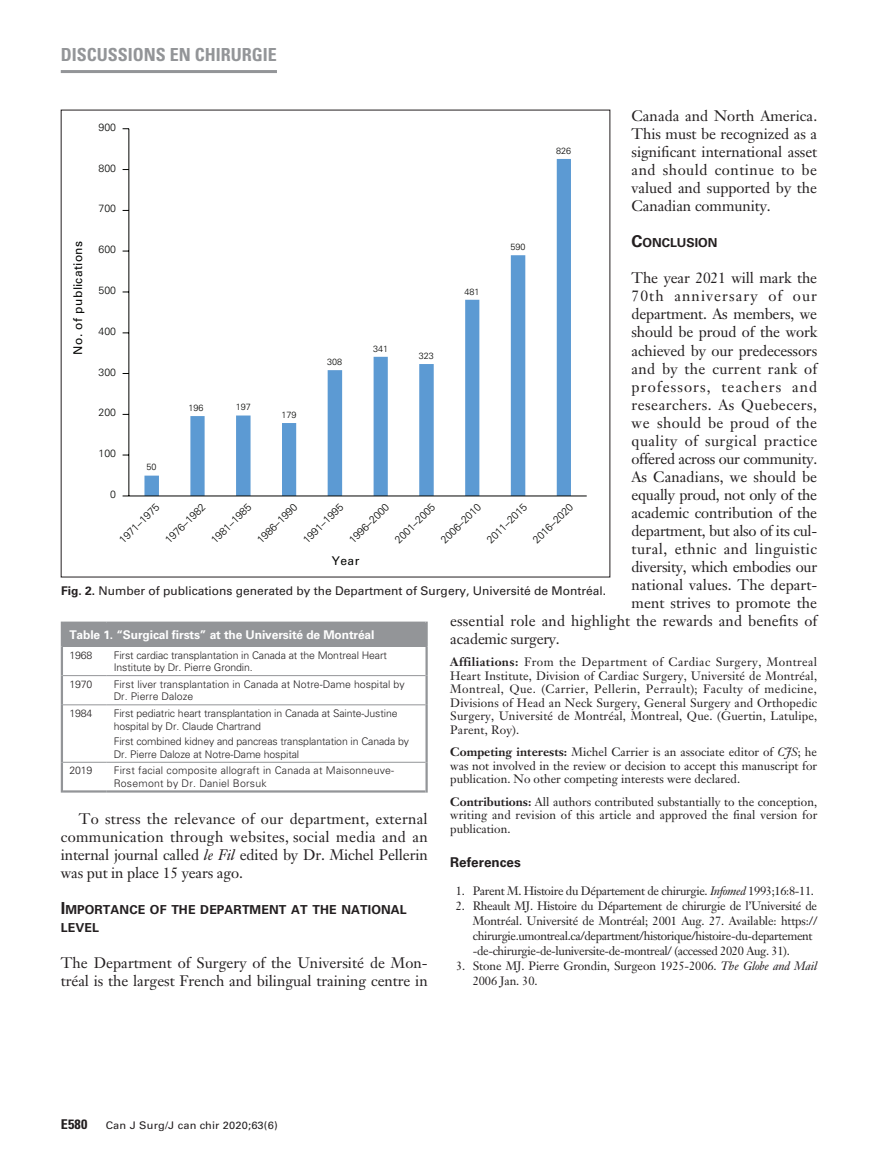
<style>
.page{position:relative;width:878px;height:1175px;background:#fff}
.page>*{position:absolute;margin:0;border:0;box-sizing:border-box;transform-origin:0 0}
.t1{font:700 condensed 18px "Univers LT Std";color:#939598}
.t2{font:15px/18px "Janson Text LT Std";letter-spacing:-.005em;color:#231f20;text-align:justify}
.t3{font:15px "Janson Text LT Std";letter-spacing:.03em;color:#231f20}
.t4{font:15px "Janson Text LT Std";letter-spacing:.025em;color:#231f20}
.t5{font:15px "Janson Text LT Std";letter-spacing:.075em;color:#231f20}
.t6{font:15px "Janson Text LT Std";letter-spacing:.07em;color:#231f20}
.t7{font:700 13.5px "Univers LT Std";color:#231f20}
.t8{font:700 condensed 13.5px "Univers LT Std";color:#231f20;scale:1.05 1}
.t9{font:700 12.3px/18px "Univers LT Std";letter-spacing:.005em;color:#231f20}
.t10{font:12px/13.5px "Janson Text LT Std";letter-spacing:-.015em;color:#231f20;text-align:justify}
.t11{font:12px "Univers LT Std";color:#231f20}
.t12{font:700 12px "Univers LT Std";letter-spacing:-.01em;color:#fff}
.t13{font:12px "Univers LT Std";letter-spacing:.035em;color:#040503}
.t14{font:300 10.5px/12.6px "Univers LT Std";letter-spacing:-.01em;color:#231f20}
.t15{font:300 10.5px "Univers LT Std";color:#040503}
.t16{font:300 10.5px/12.6px "Univers LT Std";letter-spacing:.02em;color:#231f20}
.t17{font:10.5px "Univers LT Std";letter-spacing:.015em;color:#231f20;scale:1.05 1}
.t18{font:300 9px "Univers LT Std";color:#040503}
.s1{font-size:16.5px}
.s2{font-weight:700}
.s3{font-style:italic}
</style>
<div class="page">
<hr style="left:61px;top:70px;width:216px;height:3px;background:#939598">
<div style="left:62px;top:622px;width:364px;height:24px;background:#939598"></div>
<hr style="left:61px;top:646px;width:2px;height:29px;background:#939598">
<hr style="left:425px;top:646px;width:3px;height:29px;background:#939598">
<hr style="left:61px;top:675px;width:2px;height:30px;background:#939598">
<hr style="left:425px;top:675px;width:3px;height:30px;background:#939598">
<hr style="left:61px;top:705px;width:2px;height:57px;background:#939598">
<hr style="left:425px;top:705px;width:3px;height:57px;background:#939598">
<hr style="left:425px;top:621px;width:3px;height:25px;background:#939598">
<hr style="left:63px;top:675px;width:43px;height:1px;background:#939598">
<hr style="left:106px;top:675px;width:319px;height:1px;background:#939598">
<hr style="left:63px;top:704px;width:43px;height:1px;background:#939598">
<hr style="left:63px;top:621px;width:43px;height:3px;background:#939598">
<hr style="left:61px;top:621px;width:2px;height:25px;background:#939598">
<hr style="left:106px;top:621px;width:319px;height:3px;background:#939598">
<hr style="left:106px;top:704px;width:319px;height:1px;background:#939598">
<hr style="left:63px;top:762px;width:43px;height:1px;background:#939598">
<hr style="left:106px;top:762px;width:319px;height:1px;background:#939598">
<hr style="left:61px;top:762px;width:2px;height:30px;background:#939598">
<hr style="left:425px;top:762px;width:3px;height:30px;background:#939598">
<hr style="left:63px;top:790px;width:43px;height:2px;background:#939598">
<hr style="left:106px;top:790px;width:319px;height:2px;background:#939598">
<svg style="left:144px;top:159px;width:427px;height:336px"></svg>
<hr style="left:128px;top:129px;width:1px;height:367px;background:#040503">
<hr style="left:129px;top:495px;width:457px;height:1px;background:#040503">
<h1 class="t1" style="left:61px;top:44px;width:218px">DISCUSSIONS EN CHIRURGIE</h1>
<p class="t2" style="left:631px;top:107px;width:187px">Canada and North America.<br>This must be recognized as a significant international asset and should continue to be valued and supported by the Canadian community.</p>
<p class="t9" style="left:631px;top:234px;width:86px"><span class="s1">C</span>ONCLUSION</p>
<p class="t2" style="left:631px;top:269px;width:187px">The year 2021 will mark the</p>
<p class="t6" style="left:631px;top:287px;width:187px">70th anniversary of our</p>
<p class="t2" style="left:631px;top:305px;width:187px">department. As members, we</p>
<p class="t2" style="left:631px;top:323px;width:187px">should be proud of the work</p>
<p class="t2" style="left:631px;top:341px;width:187px">achieved by our predecessors</p>
<p class="t4" style="left:631px;top:359px;width:187px">and by the current rank of</p>
<p class="t5" style="left:631px;top:377px;width:187px">professors, teachers and</p>
<p class="t3" style="left:631px;top:395px;width:187px">researchers. As Quebecers,</p>
<p class="t4" style="left:631px;top:413px;width:187px">we should be proud of the</p>
<p class="t3" style="left:631px;top:431px;width:187px">quality of surgical practice</p>
<p class="t2" style="left:631px;top:449px;width:187px">offered across our community.</p>
<p class="t2" style="left:631px;top:467px;width:187px">As Canadians, we should be</p>
<p class="t2" style="left:631px;top:485px;width:187px">equally proud, not only of the</p>
<p class="t2" style="left:631px;top:503px;width:187px">academic contribution of the</p>
<p class="t2" style="left:631px;top:521px;width:187px">department, but also of its cul-</p>
<p class="t3" style="left:631px;top:539px;width:187px">tural, ethnic and linguistic</p>
<p class="t2" style="left:631px;top:557px;width:187px">diversity, which embodies our</p>
<p class="t2" style="left:631px;top:575px;width:187px">national values. The depart-</p>
<p class="t2" style="left:631px;top:593px;width:187px">ment strives to promote the</p>
<p class="t2" style="left:450px;top:611px;width:368px">essential role and highlight the rewards and benefits of</p>
<p class="t2" style="left:450px;top:629px;width:111px">academic surgery.</p>
<p class="t10" style="left:450px;top:655px;width:368px"><span class="s2">Affiliations:</span> From the Department of Cardiac Surgery, Montreal Heart Institute, Division of Cardiac Surgery, Université de Montréal, Montreal, Que. (Carrier, Pellerin, Perrault); Faculty of medicine, Divisions of Head an Neck Surgery, General Surgery and Orthopedic Surgery, Université de Montréal, Montreal, Que. (Guertin, Latulipe, Parent, Roy).</p>
<p class="t10" style="left:450px;top:745px;width:368px"><span class="s2">Competing interests:</span> Michel Carrier is an associate editor of <span class="s3">CJS</span>; he was not involved in the review or decision to accept this manuscript for publication. No other competing interests were declared.</p>
<p class="t10" style="left:450px;top:794px;width:368px"><span class="s2">Contributions:</span> All authors contributed substantially to the conception, writing and revision of this article and approved the final version for publication.</p>
<p class="t7" style="left:450px;top:854px;width:72px">References</p>
<p class="t10" style="left:456px;top:884px;width:359px">1. Parent M. Histoire du Département de chirurgie. <span class="s3">Infomed</span> 1993;16:8-11.</p>
<p class="t10" style="left:472px;top:898px;width:346px;line-height:15px;text-align:left;text-indent:-17px">2. Rheault MJ. Histoire du Département de chirurgie de l’Université de Montréal. Université de Montréal; 2001 Aug. 27. Available: https:// chirurgie.umontreal.ca/department/historique/histoire-du-departement -de-chirurgie-de-luniversite-de-montreal/ (accessed 2020 Aug. 31).</p>
<p class="t10" style="left:472px;top:958px;width:346px;line-height:15px;text-indent:-17px">3. Stone MJ. Pierre Grondin, Surgeon 1925-2006. <span class="s3">The Globe and Mail<br></span>2006 Jan. 30.</p>
<p class="t15" style="left:99px;top:121px;width:19px">900</p>
<p class="t18" style="left:556px;top:145px;width:17px">826</p>
<p class="t15" style="left:99px;top:162px;width:19px">800</p>
<p class="t15" style="left:99px;top:202px;width:19px">700</p>
<p class="t13" style="left:71px;top:355px;width:115px;rotate:-90deg">No. of publications</p>
<p class="t18" style="left:510px;top:241px;width:17px">590</p>
<p class="t15" style="left:99px;top:243px;width:19px">600</p>
<p class="t15" style="left:99px;top:284px;width:19px">500</p>
<p class="t18" style="left:464px;top:286px;width:17px">481</p>
<p class="t15" style="left:99px;top:325px;width:19px">400</p>
<p class="t18" style="left:373px;top:343px;width:17px">341</p>
<p class="t18" style="left:419px;top:350px;width:17px">323</p>
<p class="t18" style="left:327px;top:356px;width:17px">308</p>
<p class="t15" style="left:99px;top:365px;width:19px">300</p>
<p class="t18" style="left:188px;top:402px;width:17px">196</p>
<p class="t18" style="left:236px;top:402px;width:17px">197</p>
<p class="t15" style="left:99px;top:406px;width:19px">200</p>
<p class="t18" style="left:281px;top:409px;width:17px">179</p>
<p class="t15" style="left:99px;top:447px;width:19px">100</p>
<p class="t18" style="left:147px;top:461px;width:12px">50</p>
<p class="t15" style="left:110px;top:488px;width:7px">0</p>
<p class="t15" style="left:116px;top:537px;width:53px;rotate:-45deg">1971–1975</p>
<p class="t15" style="left:162px;top:537px;width:53px;rotate:-45deg">1976–1982</p>
<p class="t15" style="left:208px;top:537px;width:53px;rotate:-45deg">1981–1985</p>
<p class="t15" style="left:254px;top:537px;width:53px;rotate:-45deg">1986–1990</p>
<p class="t15" style="left:300px;top:537px;width:53px;rotate:-45deg">1991–1995</p>
<p class="t15" style="left:346px;top:537px;width:53px;rotate:-45deg">1996–2000</p>
<p class="t15" style="left:392px;top:537px;width:53px;rotate:-45deg">2001–2005</p>
<p class="t15" style="left:438px;top:537px;width:53px;rotate:-45deg">2006–2010</p>
<p class="t15" style="left:484px;top:537px;width:53px;rotate:-45deg">2011–2015</p>
<p class="t15" style="left:530px;top:537px;width:53px;rotate:-45deg">2016–2020</p>
<p class="t13" style="left:332px;top:554px;width:29px">Year</p>
<p class="t11" style="left:61px;top:583px;width:546px"><span class="s2">Fig. 2.</span> Number of publications generated by the Department of Surgery, Université de Montréal.</p>
<p class="t12" style="left:69px;top:627px;width:306px">Table 1. “Surgical firsts” at the Université de Montréal</p>
<p class="t14" style="left:69px;top:648px;width:25px">1968</p>
<p class="t14" style="left:114px;top:648px;width:275px">First cardiac transplantation in Canada at the Montreal Heart<br>Institute by Dr. Pierre Grondin.</p>
<p class="t14" style="left:69px;top:677px;width:25px">1970</p>
<p class="t14" style="left:114px;top:677px;width:292px">First liver transplantation in Canada at Notre-Dame hospital by<br>Dr. Pierre Daloze</p>
<p class="t14" style="left:69px;top:707px;width:25px">1984</p>
<p class="t14" style="left:114px;top:707px;width:285px">First pediatric heart transplantation in Canada at Sainte-Justine hospital by Dr. Claude Chartrand</p>
<p class="t14" style="left:114px;top:735px;width:297px">First combined kidney and pancreas transplantation in Canada by<br>Dr. Pierre Daloze at Notre-Dame hospital</p>
<p class="t14" style="left:69px;top:764px;width:25px">2019</p>
<p class="t16" style="left:114px;top:764px;width:282px">First facial composite allograft in Canada at Maisonneuve-<br>Rosemont by Dr. Daniel Borsuk</p>
<p class="t2" style="left:61px;top:809px;width:368px;text-indent:18px">To stress the relevance of our department, external communication through websites, social media and an internal journal called <span class="s3">le Fil</span> edited by Dr. Michel Pellerin was put in place 15 years ago.</p>
<p class="t9" style="left:61px;top:900px;width:347px"><span class="s1">I</span> MPORTANCE OF THE DEPARTMENT AT THE NATIONAL<br>LEVEL</p>
<p class="t2" style="left:61px;top:953px;width:368px">The Department of Surgery of the Université de Mon&shy;tréal is the largest French and bilingual training centre in</p>
<p class="t8" style="left:61px;top:1116px;width:27px">E580</p>
<p class="t17" style="left:106px;top:1119px;width:165px">Can J Surg/J can chir 2020;63(6)</p>
</div>
